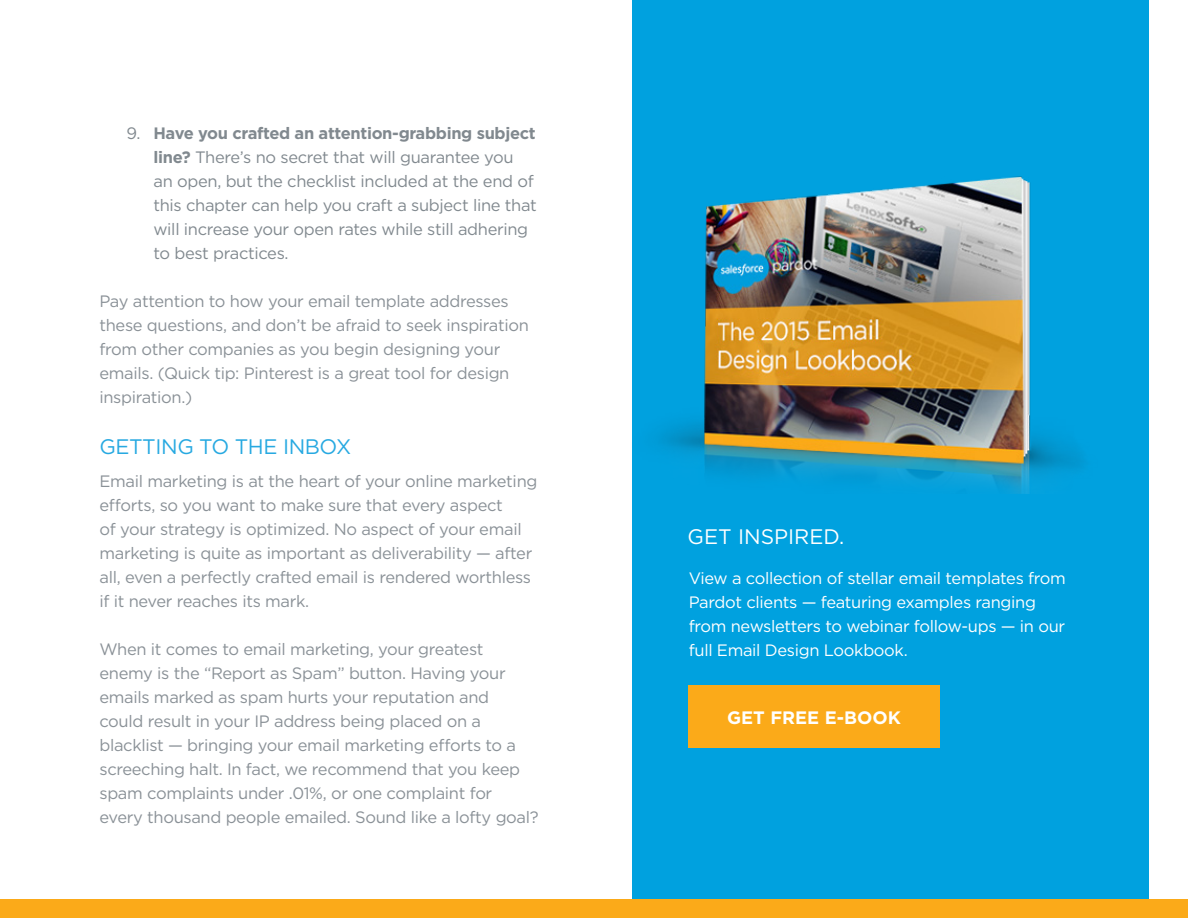
<style>
.page{position:relative;width:1188px;height:918px;background:#fff}
.page>*{position:absolute;margin:0;border:0;box-sizing:border-box;transform-origin:0 0}
.t1{font:21px "Gotham";letter-spacing:-.02em;color:#27a9e1}
.t2{font:21px "Gotham";color:#fff}
.t3{font:700 18px "Gotham";color:#fff}
.t4{font:16.5px/24px "Gotham";letter-spacing:-.02em;color:#8a9197}
.t5{font:16.5px/24px "Gotham";letter-spacing:-.02em;color:#81898f}
.t6{font:16.5px/24px "Gotham";letter-spacing:-.02em;color:#fff}
.s1{font-weight:700}
</style>
<div class="page">
<div style="left:632px;top:0;width:516px;height:918px;background:#00a1df"></div>
<div style="left:688px;top:686px;width:252px;height:62px;background:#fbaa19"></div>
<img style="left:659px;top:176px;width:425px;height:318px">
<div style="left:0;top:900px;width:1188px;height:18px;background:#fbaa19"></div>
<p class="t5" style="left:153px;top:121px;width:385px;text-indent:-27px">9. <span class="s1">Have you crafted an attention-grabbing subject line?</span> There’s no secret that will guarantee you an open, but the checklist included at the end of this chapter can help you craft a subject line that will increase your open rates while still adhering to best practices.</p>
<p class="t4" style="left:99px;top:289px;width:431px">Pay attention to how your email template addresses these questions, and don’t be afraid to seek inspiration from other companies as you begin designing your emails. (Quick tip: Pinterest is a great tool for design inspiration.)</p>
<p class="t1" style="left:99px;top:433px;width:221px">Getting to the Inbox</p>
<p class="t4" style="left:99px;top:469px;width:440px">Email marketing is at the heart of your online marketing efforts, so you want to make sure that every aspect<br>of your strategy is optimized. No aspect of your email marketing is quite as important as deliverability — after all, even a perfectly crafted email is rendered worthless if it never reaches its mark.</p>
<p class="t4" style="left:99px;top:637px;width:441px">When it comes to email marketing, your greatest enemy is the “Report as Spam” button. Having your emails marked as spam hurts your reputation and<br>could result in your IP address being placed on a blacklist — bringing your email marketing efforts to a screeching halt. In fact, we recommend that you keep spam complaints under .01%, or one complaint for every thousand people emailed. Sound like a lofty goal?</p>
<p class="t2" style="left:688px;top:524px;width:158px">GET INSPIRED.</p>
<p class="t6" style="left:689px;top:566px;width:379px">View a collection of stellar email templates from Pardot clients — featuring examples ranging from newsletters to webinar follow-ups — in our full Email Design Lookbook.</p>
<p class="t3" style="left:727px;top:706px;width:175px">GET FREE E-BOOK</p>
</div>
